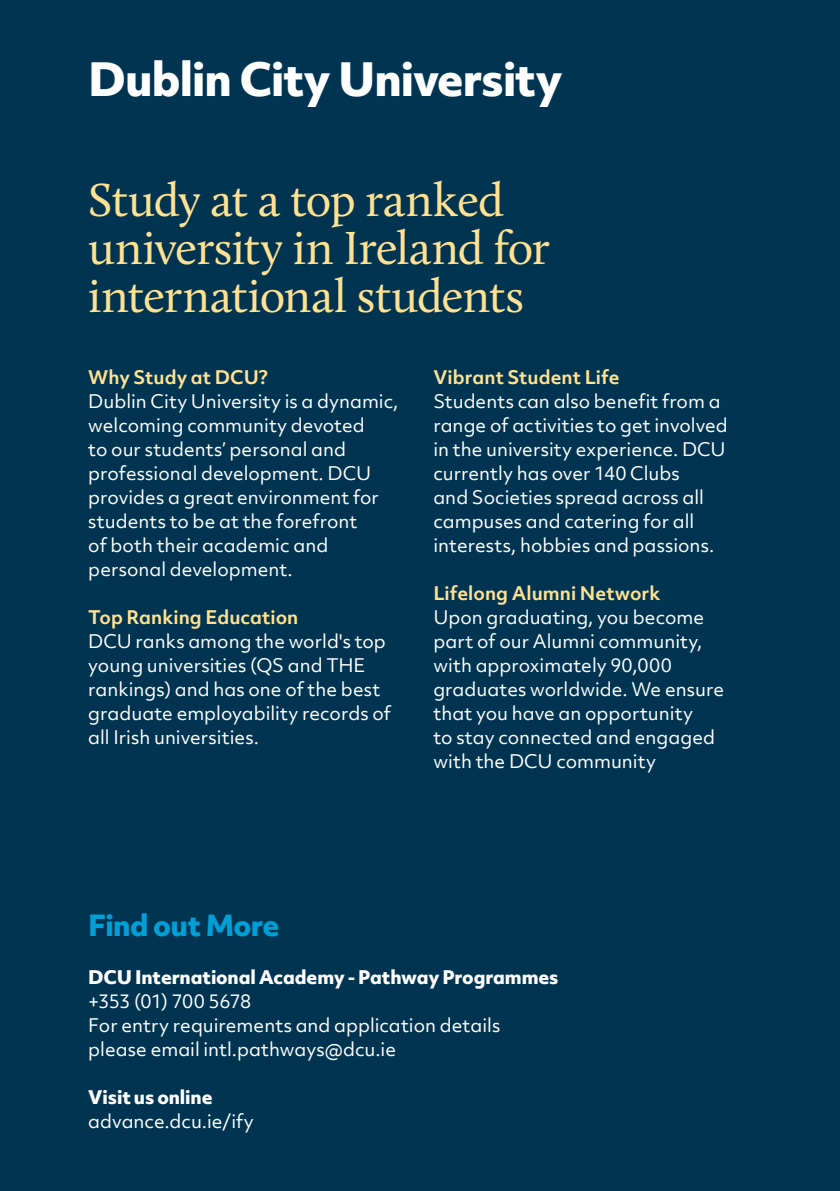
<style>
.page{position:relative;width:840px;height:1191px;background:#fff}
.page>*{position:absolute;margin:0;border:0;box-sizing:border-box;transform-origin:0 0}
.Title_ALT__Calluna{font:48px/48px "Calluna";letter-spacing:-.02em;color:#ffe192}
.t1{font:800 44px "Objektiv Mk 2";letter-spacing:-.025em;color:#fff}
.t2{font:800 28px "Objektiv Mk 2";letter-spacing:-.025em;color:#009fd6}
.Body{font:18px/24px "Objektiv Mk 2";color:#fff}
.Heading{font:800 18px "Objektiv Mk 2";letter-spacing:-.01em;color:#fff}
.s1{font-weight:700;color:#ffe192}
</style>
<div class="page">
<div style="left:0;top:0;width:839px;height:1191px;background:#013451"></div>
<p class="t1" style="left:88px;top:48px;width:475px">Dublin City University</p>
<p class="Title_ALT__Calluna" style="left:88px;top:175px;width:463px">Study at a top ranked university in Ireland for international students</p>
<p class="Body" style="left:88px;top:365px;width:311px"><span class="s1">Why Study at DCU?<br></span>Dublin City University is a dynamic, welcoming community devoted<br>to our students’ personal and professional development. DCU provides a great environment for students to be at the forefront<br>of both their academic and personal development.</p>
<p class="Body" style="left:88px;top:605px;width:304px"><span class="s1">Top Ranking Education<br></span>DCU ranks among the world's top young universities (QS and THE rankings) and has one of the best graduate employability records of all Irish universities.</p>
<p class="Body" style="left:433px;top:365px;width:296px"><span class="s1">Vibrant Student Life<br></span>Students can also benefit from a range of activities to get involved in the university experience. DCU currently has over 140 Clubs<br>and Societies spread across all campuses and catering for all interests, hobbies and passions.</p>
<p class="Body" style="left:433px;top:581px;width:292px"><span class="s1">Lifelong Alumni Network<br></span>Upon graduating, you become part of our Alumni community, with approximately 90,000 graduates worldwide. We ensure that you have an opportunity<br>to stay connected and engaged with the DCU community</p>
<p class="t2" style="left:88px;top:905px;width:193px">Find out More</p>
<p class="Heading" style="left:88px;top:964px;width:471px">DCU International Academy - Pathway Programmes</p>
<p class="Body" style="left:88px;top:989px;width:413px">+353 (01) 700 5678<br>For entry requirements and application details please email intl.pathways@dcu.ie</p>
<p class="Heading" style="left:88px;top:1084px;width:126px">Visit us online</p>
<p class="Body" style="left:88px;top:1109px;width:167px">advance.dcu.ie/ify</p>
</div>
